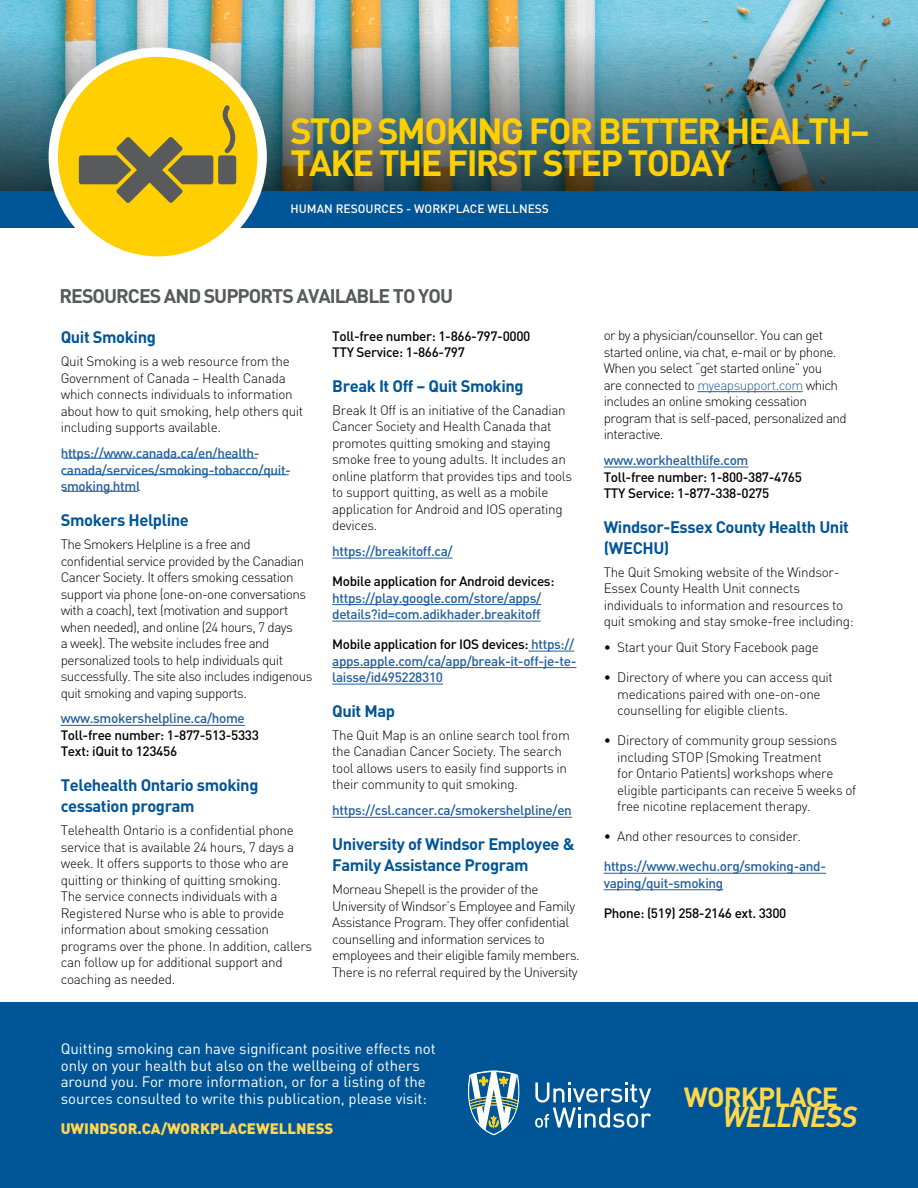
<style>
.page{position:relative;width:918px;height:1188px;background:#fff}
.page>*{position:absolute;margin:0;border:0;box-sizing:border-box;transform-origin:0 0}
.t1{font:700 36px/31.5px "DIN";letter-spacing:-.05em;color:#ffcf01}
.t2{font:italic 700 28.65px "DINOT";letter-spacing:-.03em;color:#ffd74f}
.t3{font:700 27.3px "DIN";letter-spacing:-.03em;color:#ffd74f}
.t4{font:700 19.5px "DIN";letter-spacing:-.05em;color:#58595b}
.t5{font:700 16.5px/21px "DIN";letter-spacing:-.025em;color:#005596}
.t6{font:15px/16.5px "DIN";color:#fff}
.t7{font:900 15px "DIN";color:#ffd74f}
.t8{font:300 13.5px/16.5px "DIN";letter-spacing:-.025em;color:#000}
.t9{font:500 13.5px/16.5px "DIN";letter-spacing:-.025em;color:#215e9e}
.t10{font:500 13.5px/16.5px "DIN";letter-spacing:-.025em;color:#000}
.t11{font:500 12px "DIN";color:#fff}
.s1{font-family:"Minion Pro";font-weight:400}
.s2{color:#000}
.s3{color:#215e9e}
</style>
<div class="page">
<img style="left:0;top:0;width:918px;height:192px">
<hr style="left:61px;top:725px;width:184px;height:1px;background:#215e9e">
<hr style="left:63px;top:491px;width:75px;height:1px;background:#215e9e">
<hr style="left:63px;top:474px;width:226px;height:1px;background:#215e9e">
<hr style="left:63px;top:458px;width:194px;height:1px;background:#215e9e">
<hr style="left:332px;top:558px;width:121px;height:1px;background:#215e9e">
<hr style="left:332px;top:604px;width:209px;height:1px;background:#215e9e">
<hr style="left:332px;top:621px;width:209px;height:1px;background:#215e9e">
<hr style="left:528px;top:651px;width:46px;height:1px;background:#215e9e">
<hr style="left:332px;top:667px;width:244px;height:1px;background:#215e9e">
<hr style="left:332px;top:684px;width:111px;height:1px;background:#215e9e">
<hr style="left:332px;top:817px;width:240px;height:1px;background:#215e9e">
<hr style="left:697px;top:391px;width:106px;height:1px;background:#215e9e">
<hr style="left:604px;top:467px;width:144px;height:1px;background:#215e9e">
<hr style="left:604px;top:873px;width:222px;height:1px;background:#215e9e">
<hr style="left:604px;top:889px;width:119px;height:1px;background:#215e9e">
<div style="left:0;top:192px;width:918px;height:36px;background:#005596"></div>
<div style="left:53px;top:52px;width:209px;height:209px;background:#ffcf01;border-radius:50%"></div>
<div style="left:218px;top:155px;width:18px;height:29px;background:#585a5b;border-radius:3px"></div>
<svg style="left:222px;top:105px;width:13px;height:48px"></svg>
<svg style="left:79px;top:137px;width:134px;height:66px"></svg>
<div style="left:49px;top:48px;width:218px;height:218px;border:9px solid #fff;border-radius:50%"></div>
<div style="left:0;top:1002px;width:918px;height:186px;background:#005596"></div>
<svg style="left:467px;top:1070px;width:53px;height:66px"></svg>
<svg style="left:535px;top:1082px;width:116px;height:46px"></svg>
<h1 class="t1" style="left:291px;top:114px;width:581px">STOP SMOKING FOR BETTER HEALTH–<br>TAKE THE FIRST STEP TODAY</h1>
<p class="t11" style="left:291px;top:201px;width:260px">HUMAN RESOURCES - WORKPLACE WELLNESS</p>
<h3 class="t4" style="left:59px;top:283px;width:395px">RESOURCES AND SUPPORTS AVAILABLE TO YOU</h3>
<p class="t5" style="left:61px;top:326px;width:97px">Quit Smoking</p>
<p class="t8" style="left:61px;top:353px;width:244px">Quit Smoking is a web resource from the Government of Canada – Health Canada which connects individuals to information about how to quit smoking, help others quit including supports available.</p>
<p class="t9" style="left:61px;top:445px;width:232px">https://www.canada.ca/en/health&shy;canada/services/smoking-tobacco/quit&shy;smoking<span class="s1">.</span>html</p>
<p class="t5" style="left:61px;top:509px;width:130px">Smokers Helpline</p>
<p class="t8" style="left:61px;top:536px;width:253px">The Smokers Helpline is a free and confidential service provided by the Canadian Cancer Society. It offers smoking cessation support via phone (one-on-one conversations with a coach), text (motivation and support when needed), and online (24 hours, 7 days<br>a week). The website includes free and personalized tools to help individuals quit successfully. The site also includes indigenous quit smoking and vaping supports.</p>
<p class="t9" style="left:61px;top:710px;width:186px">www.smokershelpline.ca/home</p>
<p class="t10" style="left:61px;top:726px;width:200px">Toll-free number: 1-877-513-5333<br>Text: iQuit to 123456</p>
<p class="t5" style="left:61px;top:774px;width:199px">Telehealth Ontario smoking cessation program</p>
<p class="t8" style="left:61px;top:822px;width:253px">Telehealth Ontario is a confidential phone service that is available 24 hours, 7 days a week. It offers supports to those who are quitting or thinking of quitting smoking.<br>The service connects individuals with a Registered Nurse who is able to provide information about smoking cessation programs over the phone. In addition, callers can follow up for additional support and coaching as needed.</p>
<p class="t10" style="left:332px;top:327px;width:200px">Toll-free number: 1-866-797-0000<br>TTY Service: 1-866-797</p>
<p class="t5" style="left:332px;top:374px;width:193px">Break It Off – Quit Smoking</p>
<p class="t8" style="left:332px;top:402px;width:241px">Break It Off is an initiative of the Canadian Cancer Society and Health Canada that promotes quitting smoking and staying smoke free to young adults. It includes an online platform that provides tips and tools to support quitting, as well as a mobile application for Android and IOS operating devices.</p>
<p class="t9" style="left:332px;top:543px;width:122px">https://breakitoff.ca/</p>
<p class="t10" style="left:332px;top:573px;width:224px">Mobile application for Android devices:</p>
<p class="t9" style="left:332px;top:589px;width:211px">https://play.google.com/store/apps/ details?id=com.adikhader.breakitoff</p>
<p class="t9" style="left:332px;top:636px;width:246px"><span class="s2">Mobile application for IOS devices:</span> https:// apps.apple.com/ca/app/break-it-off-je-te&shy;laisse/id495228310</p>
<p class="t5" style="left:332px;top:700px;width:64px">Quit Map</p>
<p class="t8" style="left:332px;top:727px;width:239px">The Quit Map is an online search tool from the Canadian Cancer Society. The search tool allows users to easily find supports in their community to quit smoking.</p>
<p class="t9" style="left:332px;top:802px;width:241px">https://csl.cancer.ca/smokershelpline/en</p>
<p class="t5" style="left:332px;top:833px;width:244px">University of Windsor Employee &amp;<br>Family Assistance Program</p>
<p class="t8" style="left:332px;top:881px;width:249px">Morneau Shepell is the provider of the University of Windsor’s Employee and Family Assistance Program. They offer confidential counselling and information services to employees and their eligible family members.<br>There is no referral required by the University</p>
<p class="t6" style="left:61px;top:1040px;width:377px">Quitting smoking can have significant positive effects not only on your health but also on the wellbeing of others around you. For more information, or for a listing of the sources consulted to write this publication, please visit:</p>
<p class="t7" style="left:61px;top:1118px;width:274px">UWINDSOR.CA/WORKPLACEWELLNESS</p>
<p class="t8" style="left:604px;top:327px;width:245px">or by a physician/counsellor. You can get started online, via chat, e-mail or by phone.<br>When you select “get started online” you<br>are connected to <span class="s3">myeapsupport.com</span> which includes an online smoking cessation program that is self-paced, personalized and interactive.</p>
<p class="t9" style="left:604px;top:452px;width:146px">www.workhealthlife.com</p>
<p class="t10" style="left:604px;top:468px;width:200px">Toll-free number: 1-800-387-4765<br>TTY Service: 1-877-338-0275</p>
<p class="t5" style="left:604px;top:516px;width:247px">Windsor-Essex County Health Unit (WECHU)</p>
<p class="t8" style="left:604px;top:564px;width:251px">The Quit Smoking website of the Windsor-Essex County Health Unit connects individuals to information and resources to quit smoking and stay smoke-free including:</p>
<p class="t8" style="left:604px;top:639px;width:217px">• Start your Quit Story Facebook page</p>
<p class="t8" style="left:617px;top:669px;width:217px;text-indent:-14px">• Directory of where you can access quit medications paired with one-on-one counselling for eligible clients.</p>
<p class="t8" style="left:617px;top:732px;width:241px;text-indent:-14px">• Directory of community group sessions including STOP (Smoking Treatment<br>for Ontario Patients) workshops where eligible participants can receive 5 weeks of free nicotine replacement therapy.</p>
<p class="t8" style="left:604px;top:828px;width:199px">• And other resources to consider.</p>
<p class="t9" style="left:604px;top:858px;width:224px">https://www.wechu.org/smoking-and&shy;vaping/quit-smoking</p>
<p class="t10" style="left:604px;top:904px;width:184px">Phone: (519) 258-2146 ext. 3300</p>
<h3 class="t3" style="left:684px;top:1079px;width:156px">WORKPLACE</h3>
<h2 class="t2" style="left:723px;top:1098px;width:136px">WELLNESS</h2>
</div>
